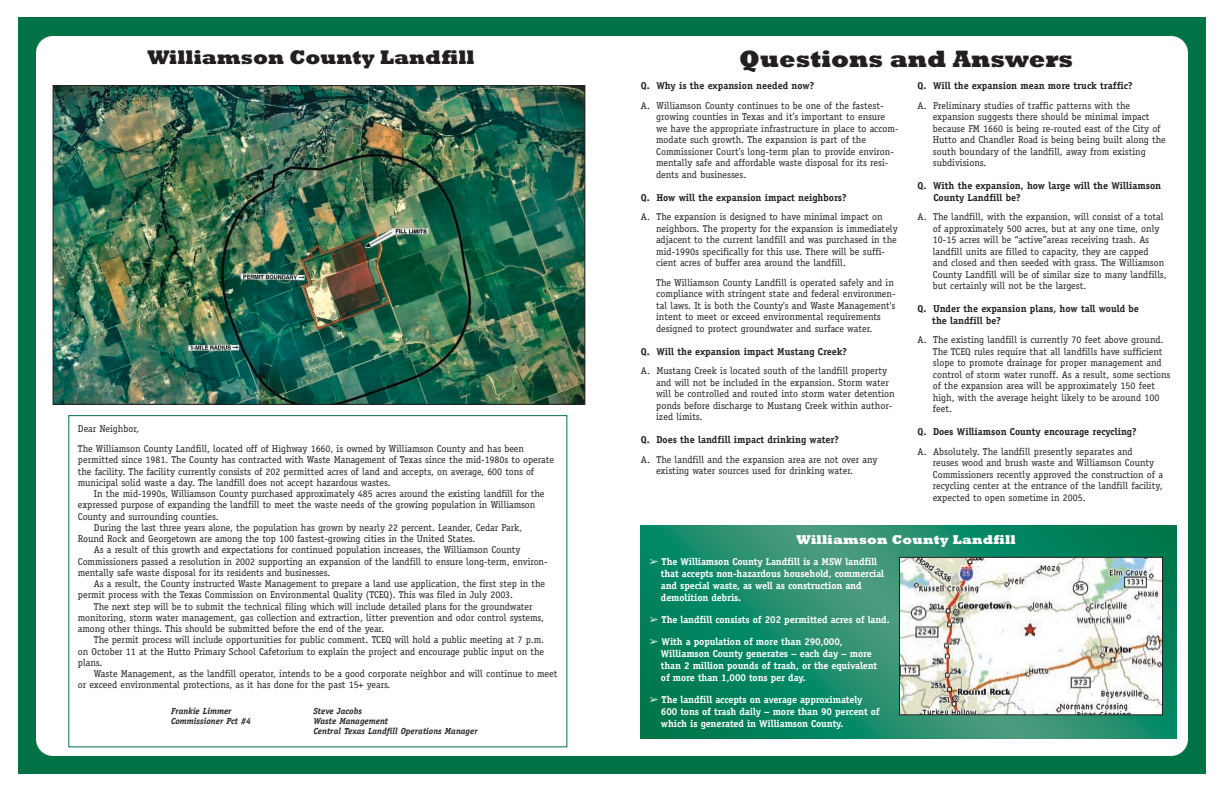
<style>
.page{position:relative;width:1224px;height:792px;background:#fff}
.page>*{position:absolute;margin:0;border:0;box-sizing:border-box;transform-origin:0 0}
.t1{font:800 24px "Rockwell";color:#231f20}
.t2{font:800 20px "Rockwell";color:#231f20}
.t3{font:800 13px "Rockwell";letter-spacing:.02em;color:#fff}
.t4{font:10px/11.5px "Officina Serif";letter-spacing:-.005em;color:#231f20}
.t5{font:700 10px/12px "Officina Serif";letter-spacing:-.01em;color:#fff}
.t6{font:700 10px/11.5px "Officina Serif";color:#231f20}
.t7{font:italic 700 8.8px/9.9px "Officina Serif";color:#231f20}
</style>
<div class="page">
<div style="left:18px;top:17px;width:1188px;height:757px;background:#007246"></div>
<div style="left:36px;top:36px;width:1152px;height:720px;background:#fff;border-radius:17px"></div>
<img style="left:55px;top:88px;width:528px;height:314px">
<div style="left:53px;top:86px;width:532px;height:318px;border:1px solid #231f20"></div>
<svg style="left:641px;top:525px;width:535px;height:214px;background:#198a67"></svg>
<img style="left:901px;top:559px;width:260px;height:154px">
<div style="left:899px;top:557px;width:264px;height:158px;border:1px solid #231f20"></div>
<h2 class="t2" style="left:148px;top:51px;width:329px">Williamson County Landfill</h2>
<p class="t4" style="left:78px;top:419px;width:448px;line-height:20.2px">Dear Neighbor,<br>The Williamson County Landfill, located off of Highway 1660, is owned by Williamson County and has been</p>
<p class="t4" style="left:78px;top:455px;width:478px;line-height:11.2px">permitted since 1981. The County has contracted with Waste Management of Texas since the mid-1980s to operate the facility. The facility currently consists of 202 permitted acres of land and accepts, on average, 600 tons of municipal solid waste a day. The landfill does not accept hazardous wastes.</p>
<p class="t4" style="left:94px;top:489px;width:452px">In the mid-1990s, Williamson County purchased approximately 485 acres around the existing landfill for the</p>
<p class="t4" style="left:78px;top:500px;width:459px">expressed purpose of expanding the landfill to meet the waste needs of the growing population in Williamson</p>
<p class="t4" style="left:78px;top:511px;width:142px">County and surrounding counties.</p>
<p class="t4" style="left:94px;top:523px;width:430px">During the last three years alone, the population has grown by nearly 22 percent. Leander, Cedar Park,</p>
<p class="t4" style="left:78px;top:534px;width:399px">Round Rock and Georgetown are among the top 100 fastest-growing cities in the United States.</p>
<p class="t4" style="left:94px;top:545px;width:428px">As a result of this growth and expectations for continued population increases, the Williamson County</p>
<p class="t4" style="left:78px;top:556px;width:471px">Commissioners passed a resolution in 2002 supporting an expansion of the landfill to ensure long-term, environ-</p>
<p class="t4" style="left:78px;top:568px;width:254px">mentally safe waste disposal for its residents and businesses.</p>
<p class="t4" style="left:94px;top:579px;width:453px">As a result, the County instructed Waste Management to prepare a land use application, the first step in the</p>
<p class="t4" style="left:78px;top:590px;width:437px">permit process with the Texas Commission on Environmental Quality (TCEQ). This was filed in July 2003.</p>
<p class="t4" style="left:94px;top:601px;width:440px">The next step will be to submit the technical filing which will include detailed plans for the groundwater</p>
<p class="t4" style="left:78px;top:613px;width:468px">monitoring, storm water management, gas collection and extraction, litter prevention and odor control systems,</p>
<p class="t4" style="left:78px;top:624px;width:308px">among other things. This should be submitted before the end of the year.</p>
<p class="t4" style="left:94px;top:635px;width:452px">The permit process will include opportunities for public comment. TCEQ will hold a public meeting at 7 p.m.</p>
<p class="t4" style="left:78px;top:646px;width:468px">on October 11 at the Hutto Primary School Cafetorium to explain the project and encourage public input on the</p>
<p class="t4" style="left:78px;top:658px;width:26px">plans.</p>
<p class="t4" style="left:94px;top:669px;width:465px">Waste Management, as the landfill operator, intends to be a good corporate neighbor and will continue to meet</p>
<p class="t4" style="left:78px;top:680px;width:314px">or exceed environmental protections, as it has done for the past 15+ years.</p>
<p class="t7" style="left:171px;top:707px;width:81px">Frankie Limmer<br>Commissioner Pct #4</p>
<p class="t7" style="left:314px;top:707px;width:166px">Steve Jacobs<br>Waste Management<br>Central Texas Landfill Operations Manager</p>
<h1 class="t1" style="left:739px;top:51px;width:336px">Questions and Answers</h1>
<p class="t6" style="left:641px;top:81px;width:175px">Q. Why is the expansion needed now?</p>
<p class="t4" style="left:656px;top:101px;width:244px;text-indent:-15px">A. Williamson County continues to be one of the fastest&shy;growing counties in Texas and it’s important to ensure we have the appropriate infrastructure in place to accom&shy;modate such growth. The expansion is part of the Commissioner Court’s long-term plan to provide environ&shy;mentally safe and affordable waste disposal for its resi&shy;dents and businesses.</p>
<p class="t6" style="left:641px;top:193px;width:207px">Q. How will the expansion impact neighbors?</p>
<p class="t4" style="left:656px;top:212px;width:243px;text-indent:-15px">A. The expansion is designed to have minimal impact on neighbors. The property for the expansion is immediately adjacent to the current landfill and was purchased in the mid-1990s specifically for this use. There will be suffi&shy;cient acres of buffer area around the landfill.</p>
<p class="t4" style="left:656px;top:278px;width:241px">The Williamson County Landfill is operated safely and in compliance with stringent state and federal environmen&shy;tal laws. It is both the County's and Waste Management's intent to meet or exceed environmental requirements designed to protect groundwater and surface water.</p>
<p class="t6" style="left:641px;top:347px;width:208px">Q. Will the expansion impact Mustang Creek?</p>
<p class="t4" style="left:656px;top:366px;width:240px;text-indent:-15px">A. Mustang Creek is located south of the landfill property and will not be included in the expansion. Storm water will be controlled and routed into storm water detention ponds before discharge to Mustang Creek within author&shy;ized limits.</p>
<p class="t6" style="left:641px;top:435px;width:199px">Q. Does the landfill impact drinking water?</p>
<p class="t4" style="left:656px;top:455px;width:223px;text-indent:-15px">A. The landfill and the expansion area are not over any existing water sources used for drinking water.</p>
<p class="t6" style="left:918px;top:81px;width:217px">Q. Will the expansion mean more truck traffic?</p>
<p class="t4" style="left:933px;top:101px;width:234px;text-indent:-15px">A. Preliminary studies of traffic patterns with the expansion suggests there should be minimal impact because FM 1660 is being re-routed east of the City of Hutto and Chandler Road is being being built along the south boundary of the landfill, away from existing subdivisions.</p>
<p class="t6" style="left:933px;top:181px;width:229px;text-indent:-16px">Q. With the expansion, how large will the Williamson<br>County Landfill be?</p>
<p class="t4" style="left:933px;top:212px;width:235px;text-indent:-15px">A. The landfill, with the expansion, will consist of a total of approximately 500 acres, but at any one time, only 10-15 acres will be “active”areas receiving trash. As landfill units are filled to capacity, they are capped<br>and closed and then seeded with grass. The Williamson County Landfill will be of similar size to many landfills, but certainly will not be the largest.</p>
<p class="t6" style="left:932px;top:304px;width:208px;text-indent:-15px">Q. Under the expansion plans, how tall would be the landfill be?</p>
<p class="t4" style="left:933px;top:335px;width:239px;text-indent:-15px">A. The existing landfill is currently 70 feet above ground.<br>The TCEQ rules require that all landfills have sufficient slope to promote drainage for proper management and control of storm water runoff. As a result, some sections of the expansion area will be approximately 150 feet high, with the average height likely to be around 100 feet.</p>
<p class="t6" style="left:918px;top:427px;width:220px">Q. Does Williamson County encourage recycling?</p>
<p class="t4" style="left:933px;top:447px;width:232px;text-indent:-15px">A. Absolutely. The landfill presently separates and<br>reuses wood and brush waste and Williamson County Commissioners recently approved the construction of a recycling center at the entrance of the landfill facility, expected to open sometime in 2005.</p>
<h3 class="t3" style="left:797px;top:535px;width:221px">Williamson County Landfill</h3>
<p class="t5" style="left:661px;top:557px;width:225px;text-indent:-12px">➢ The Williamson County Landfill is a MSW landfill that accepts non-hazardous household, commercial and special waste, as well as construction and demolition debris.</p>
<p class="t5" style="left:649px;top:615px;width:242px">➢ The landfill consists of 202 permitted acres of land.</p>
<p class="t5" style="left:661px;top:637px;width:218px;text-indent:-12px">➢ With a population of more than 290,000, Williamson County generates – each day – more than 2 million pounds of trash, or the equivalent of more than 1,000 tons per day.</p>
<p class="t5" style="left:661px;top:695px;width:220px;text-indent:-12px">➢ The landfill accepts on average approximately<br>600 tons of trash daily – more than 90 percent of which is generated in Williamson County.</p>
</div>
